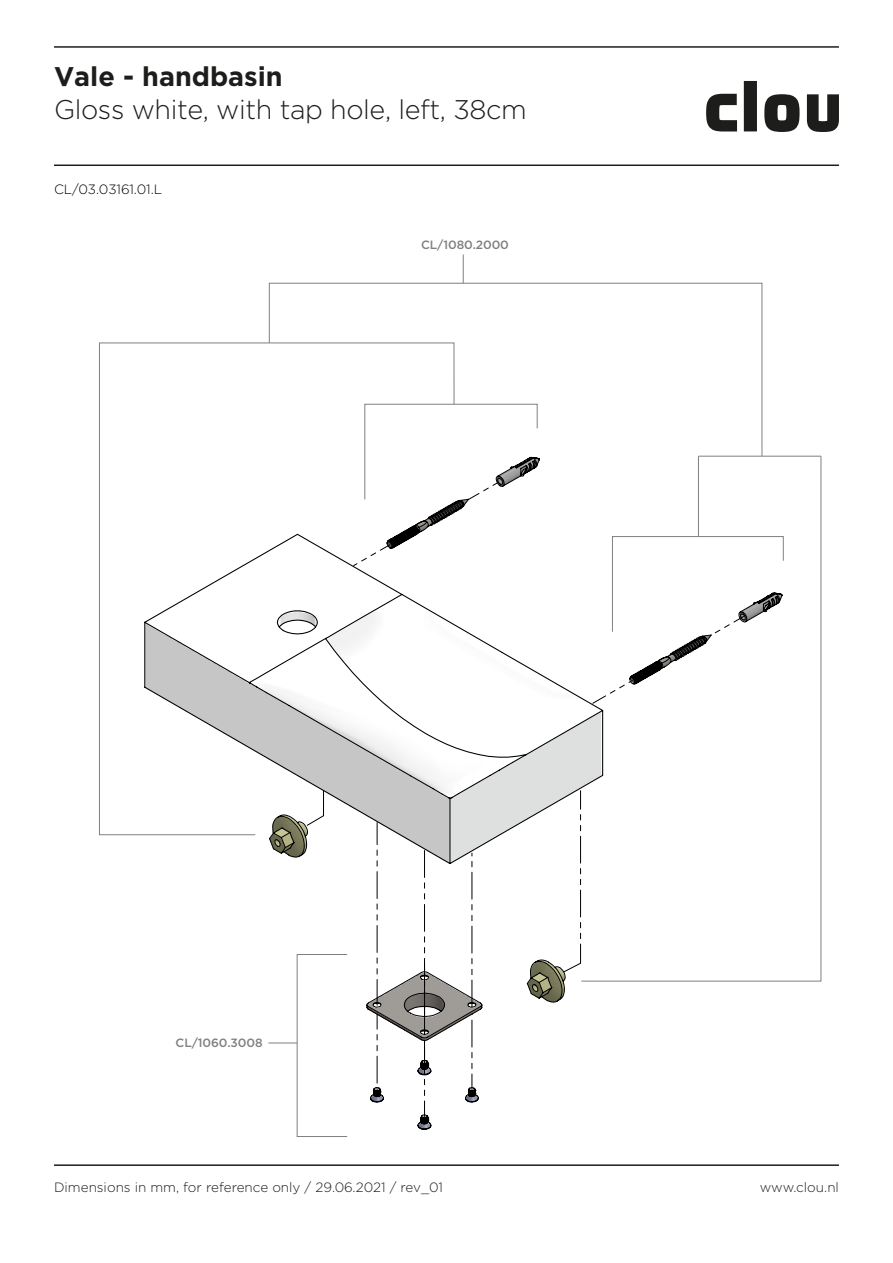
<style>
.page{position:relative;width:893px;height:1263px;background:#fff}
.page>*{position:absolute;margin:0;border:0;box-sizing:border-box;transform-origin:0 0}
.t1{font:300 27px "Gotham";letter-spacing:-.015em;color:#1d1d1b}
.t2{font:700 27px "Gotham";color:#1d1d1b}
.t3{font:300 13.5px "Gotham";color:#1d1d1b}
.t4{font:300 13.5px "Gotham";letter-spacing:-.005em;color:#000}
.t5{font:500 12px "Gotham";letter-spacing:-.01em;color:#808080}
</style>
<div class="page">
<svg style="left:268px;top:457px;width:515px;height:673px"></svg>
<svg style="left:377px;top:865px;width:1px;height:140px"></svg>
<svg style="left:377px;top:1014px;width:1px;height:75px"></svg>
<svg style="left:424px;top:865px;width:1px;height:169px"></svg>
<svg style="left:424px;top:1040px;width:1px;height:76px"></svg>
<svg style="left:472px;top:1014px;width:1px;height:75px"></svg>
<svg style="left:472px;top:865px;width:1px;height:142px"></svg>
<svg style="left:563px;top:865px;width:18px;height:108px"></svg>
<svg style="left:143px;top:533px;width:438px;height:332px"></svg>
<hr style="left:54px;top:1164px;width:785px;height:2px;background:#1d1d1b">
<hr style="left:54px;top:164px;width:785px;height:2px;background:#1d1d1b">
<svg style="left:706px;top:94px;width:31px;height:37px"></svg>
<svg style="left:744px;top:81px;width:13px;height:50px"></svg>
<svg style="left:764px;top:94px;width:35px;height:38px"></svg>
<svg style="left:807px;top:94px;width:32px;height:38px"></svg>
<hr style="left:54px;top:46px;width:785px;height:2px;background:#1d1d1b">
<svg style="left:99px;top:343px;width:355px;height:492px"></svg>
<svg style="left:269px;top:283px;width:493px;height:173px"></svg>
<svg style="left:463px;top:254px;width:1px;height:29px"></svg>
<svg style="left:364px;top:404px;width:174px;height:97px"></svg>
<div style="left:297px;top:954px;width:50px;height:183px;border:1px solid #808080"></div>
<svg style="left:268px;top:1043px;width:29px;height:1px"></svg>
<svg style="left:581px;top:456px;width:240px;height:525px"></svg>
<hr style="left:698px;top:456px;width:1px;height:80px;background:#808080">
<h1 class="t2" style="left:54px;top:58px;width:230px">Vale - handbasin</h1>
<h1 class="t1" style="left:54px;top:92px;width:474px">Gloss white, with tap hole, left, 38cm</h1>
<p class="t4" style="left:54px;top:180px;width:110px">CL/03.03161.01.L</p>
<p class="t5" style="left:421px;top:237px;width:89px">CL/1080.2000</p>
<p class="t5" style="left:176px;top:1035px;width:88px">CL/1060.3008</p>
<p class="t3" style="left:54px;top:1179px;width:391px">Dimensions in mm, for reference only / 29.06.2021 / rev_01</p>
<p class="t3" style="left:760px;top:1179px;width:81px">www.clou.nl</p>
</div>
